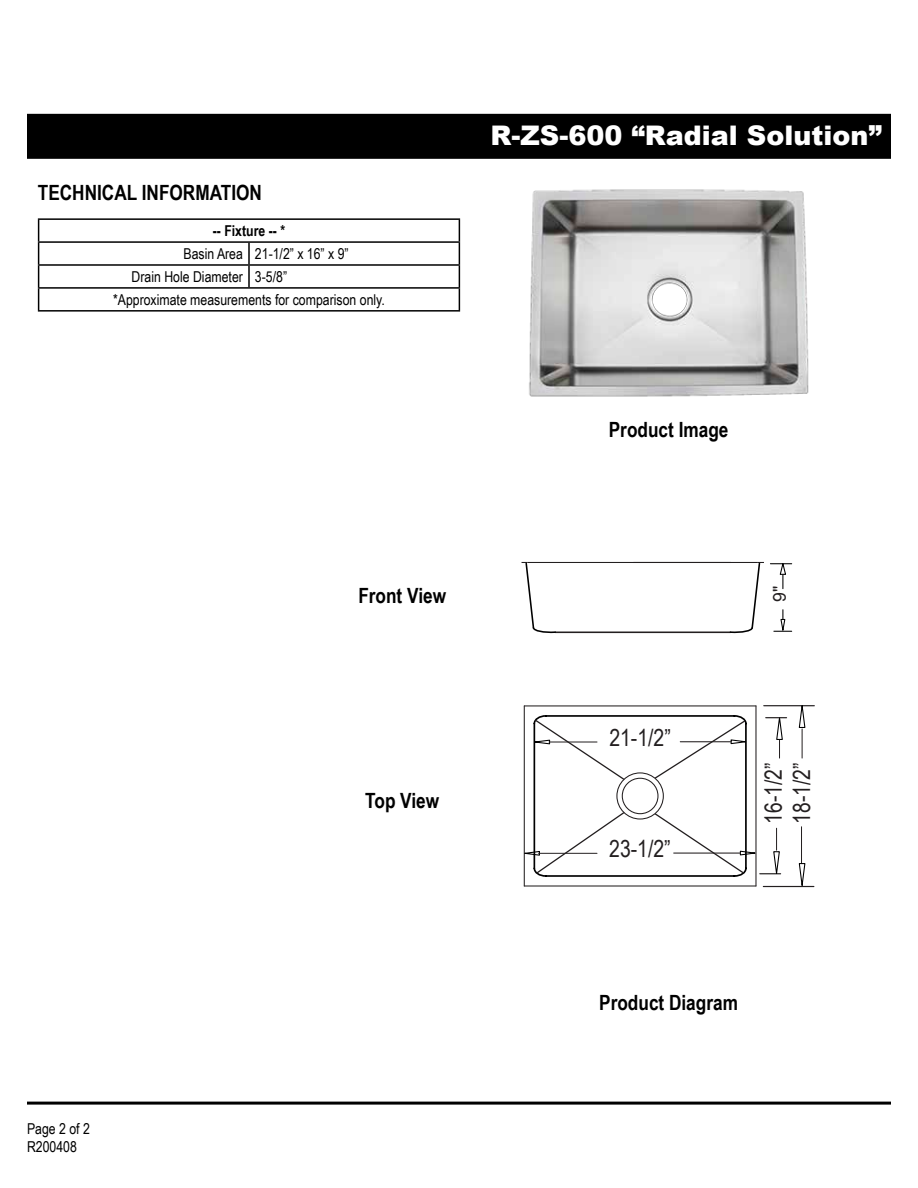
<style>
.page{position:relative;width:918px;height:1188px;background:#fff}
.page>*{position:absolute;margin:0;border:0;box-sizing:border-box;transform-origin:0 0}
.t1{font:900 27px "Arial";color:#fff}
.t2{font:23.7px/28.5px "Arial Narrow";color:#231f20}
.t3{font:23.55px "Arial Narrow";color:#231f20}
.t4{font:700 21px "Arial Narrow";color:#000}
.t5{font:17.85px "Arial";color:#231f20}
.t6{font:15px/18px "Arial Narrow";color:#000}
.t7{font:700 15px "Arial Narrow";color:#000}
</style>
<div class="page">
<div style="left:27px;top:114px;width:864px;height:45px;background:#000"></div>
<hr style="left:27px;top:1102px;width:864px;height:3px;background:#000">
<img style="left:529px;top:189px;width:280px;height:208px">
<hr style="left:38px;top:218px;width:211px;height:2px;background:#000">
<hr style="left:249px;top:218px;width:211px;height:2px;background:#000">
<hr style="left:38px;top:241px;width:211px;height:2px;background:#000">
<hr style="left:249px;top:241px;width:211px;height:2px;background:#000">
<hr style="left:248px;top:243px;width:2px;height:21px;background:#000">
<hr style="left:38px;top:264px;width:211px;height:2px;background:#000">
<hr style="left:249px;top:264px;width:211px;height:2px;background:#000">
<hr style="left:248px;top:266px;width:2px;height:21px;background:#000">
<hr style="left:38px;top:287px;width:211px;height:2px;background:#000">
<svg style="left:38px;top:220px;width:1px;height:90px"></svg>
<hr style="left:249px;top:287px;width:211px;height:2px;background:#000">
<svg style="left:459px;top:220px;width:1px;height:90px"></svg>
<hr style="left:38px;top:310px;width:211px;height:2px;background:#000">
<hr style="left:249px;top:310px;width:211px;height:2px;background:#000">
<hr style="left:524px;top:705px;width:232px;height:1px;background:#231f20">
<hr style="left:755px;top:706px;width:2px;height:180px;background:#231f20">
<hr style="left:524px;top:885px;width:232px;height:2px;background:#231f20">
<hr style="left:524px;top:706px;width:1px;height:180px;background:#231f20">
<hr style="left:764px;top:705px;width:50px;height:1px;background:#231f20">
<hr style="left:763px;top:886px;width:51px;height:1px;background:#231f20">
<hr style="left:801px;top:827px;width:1px;height:36px;background:#231f20">
<svg style="left:798px;top:705px;width:8px;height:53px"></svg>
<svg style="left:524px;top:714px;width:263px;height:164px"></svg>
<svg style="left:798px;top:863px;width:8px;height:23px"></svg>
<hr style="left:555px;top:632px;width:175px;height:1px;background:#231f20">
<svg style="left:522px;top:562px;width:35px;height:72px"></svg>
<svg style="left:729px;top:562px;width:35px;height:72px"></svg>
<hr style="left:528px;top:562px;width:230px;height:1px;background:#231f20">
<svg style="left:770px;top:563px;width:22px;height:26px"></svg>
<svg style="left:774px;top:610px;width:18px;height:22px"></svg>
<h3 class="t4" style="left:38px;top:177px;width:226px">TECHNICAL INFORMATION</h3>
<p class="t7" style="left:213px;top:219px;width:74px">-- Fixture -- *</p>
<p class="t6" style="left:184px;top:244px;width:167px">Basin Area 21-1/2” x 16” x 9”</p>
<p class="t6" style="left:132px;top:267px;width:157px">Drain Hole Diameter 3-5/8”</p>
<p class="t6" style="left:113px;top:290px;width:273px">*Approximate measurements for comparison only.</p>
<h1 class="t1" style="left:490px;top:116px;width:393px">R-ZS-600 “Radial Solution”</h1>
<h3 class="t4" style="left:609px;top:414px;width:121px">Product Image</h3>
<p class="t6" style="left:27px;top:1119px;width:64px">Page 2 of 2<br>R200408</p>
<h3 class="t4" style="left:358px;top:579px;width:89px">Front View</h3>
<h3 class="t4" style="left:365px;top:784px;width:76px">Top View</h3>
<h3 class="t3" style="left:609px;top:720px;width:63px">21-1/2”</h3>
<h3 class="t3" style="left:609px;top:832px;width:63px">23-1/2”</h3>
<p class="t5" style="left:768px;top:602px;width:18px;rotate:-90deg">9"</p>
<h2 class="t2" style="left:758px;top:824px;width:63px;rotate:-90deg">16-1/2”<br>18-1/2”</h2>
<h3 class="t4" style="left:599px;top:987px;width:140px">Product Diagram</h3>
</div>
